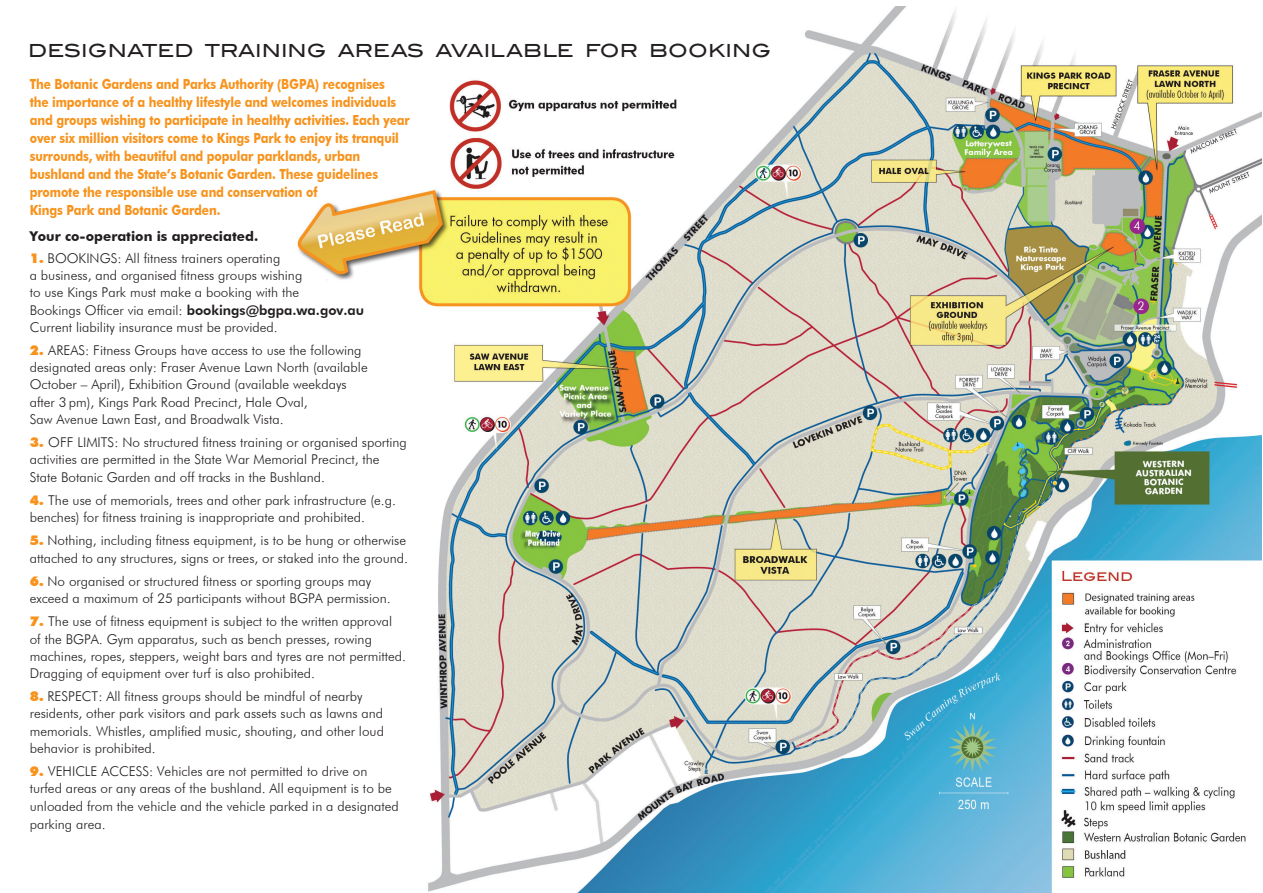
<style>
.page{position:relative;width:1263px;height:893px;background:#fff}
.page>*{position:absolute;margin:0;border:0;box-sizing:border-box;transform-origin:0 0}
.t1{font:18px "Blair ITC Std";color:#231f20}
.Body_9pt_light{font:700 13.95px/18px "Futura BT";letter-spacing:-.01em;color:#f7931d;scale:.85 1}
.Body_9pt_light-2{font:300 13.5px/17.2px "Futura BT";color:#231f20}
.Body_9pt_light-3{font:700 13.5px "Futura BT";color:#231f20}
.s1{font-weight:900;color:#f7931d}
.s2{font-weight:800}
</style>
<div class="page">
<img style="left:297px;top:6px;width:965px;height:887px">
<p class="t1" style="left:28px;top:40px;width:744px">DESIGNATED TRAINING AREAS AVAILABLE FOR BOOKING</p>
<p class="Body_9pt_light" style="left:30px;top:75px;width:449px">The Botanic Gardens and Parks Authority (BGPA) recognises<br>the importance of a healthy lifestyle and welcomes individuals and groups wishing to participate in healthy activities. Each year over six million visitors come to Kings Park to enjoy its tranquil surrounds, with beautiful and popular parklands, urban bushland and the State’s Botanic Garden. These guidelines promote the responsible use and conservation of<br>Kings Park and Botanic Garden.</p>
<p class="Body_9pt_light-3" style="left:30px;top:228px;width:230px">Your co-operation is appreciated.</p>
<p class="Body_9pt_light-2" style="left:30px;top:249px;width:336px"><span class="s1">1.</span> BOOKINGS: All fitness trainers operating<br>a business, and organised fitness groups wishing<br>to use Kings Park must make a booking with the<br>Bookings Officer via email: <span class="s2">bookings@bgpa.wa.gov.au </span>Current liability insurance must be provided.</p>
<p class="Body_9pt_light-2" style="left:30px;top:341px;width:339px"><span class="s1">2.</span> AREAS: Fitness Groups have access to use the following designated areas only: Fraser Avenue Lawn North (available October – April), Exhibition Ground (available weekdays after 3 pm), Kings Park Road Precinct, Hale Oval,<br>Saw Avenue Lawn East, and Broadwalk Vista.</p>
<p class="Body_9pt_light-2" style="left:30px;top:434px;width:379px"><span class="s1">3.</span> OFF LIMITS: No structured fitness training or organised sporting activities are permitted in the State War Memorial Precinct, the<br>State Botanic Garden and off tracks in the Bushland.</p>
<p class="Body_9pt_light-2" style="left:30px;top:491px;width:368px"><span class="s1">4.</span> The use of memorials, trees and other park infrastructure (e.g. benches) for fitness training is inappropriate and prohibited.</p>
<p class="Body_9pt_light-2" style="left:30px;top:532px;width:380px"><span class="s1">5.</span> Nothing, including fitness equipment, is to be hung or otherwise attached to any structures, signs or trees, or staked into the ground.</p>
<p class="Body_9pt_light-2" style="left:30px;top:572px;width:362px"><span class="s1">6.</span> No organised or structured fitness or sporting groups may exceed a maximum of 25 participants without BGPA permission.</p>
<p class="Body_9pt_light-2" style="left:30px;top:613px;width:378px"><span class="s1">7.</span> The use of fitness equipment is subject to the written approval of the BGPA. Gym apparatus, such as bench presses, rowing machines, ropes, steppers, weight bars and tyres are not permitted.<br>Dragging of equipment over turf is also prohibited.</p>
<p class="Body_9pt_light-2" style="left:30px;top:688px;width:356px"><span class="s1">8.</span> RESPECT: All fitness groups should be mindful of nearby residents, other park visitors and park assets such as lawns and memorials. Whistles, amplified music, shouting, and other loud behavior is prohibited.</p>
<p class="Body_9pt_light-2" style="left:30px;top:762px;width:370px"><span class="s1">9.</span> VEHICLE ACCESS: Vehicles are not permitted to drive on turfed areas or any areas of the bushland. All equipment is to be unloaded from the vehicle and the vehicle parked in a designated parking area.</p>
</div>
